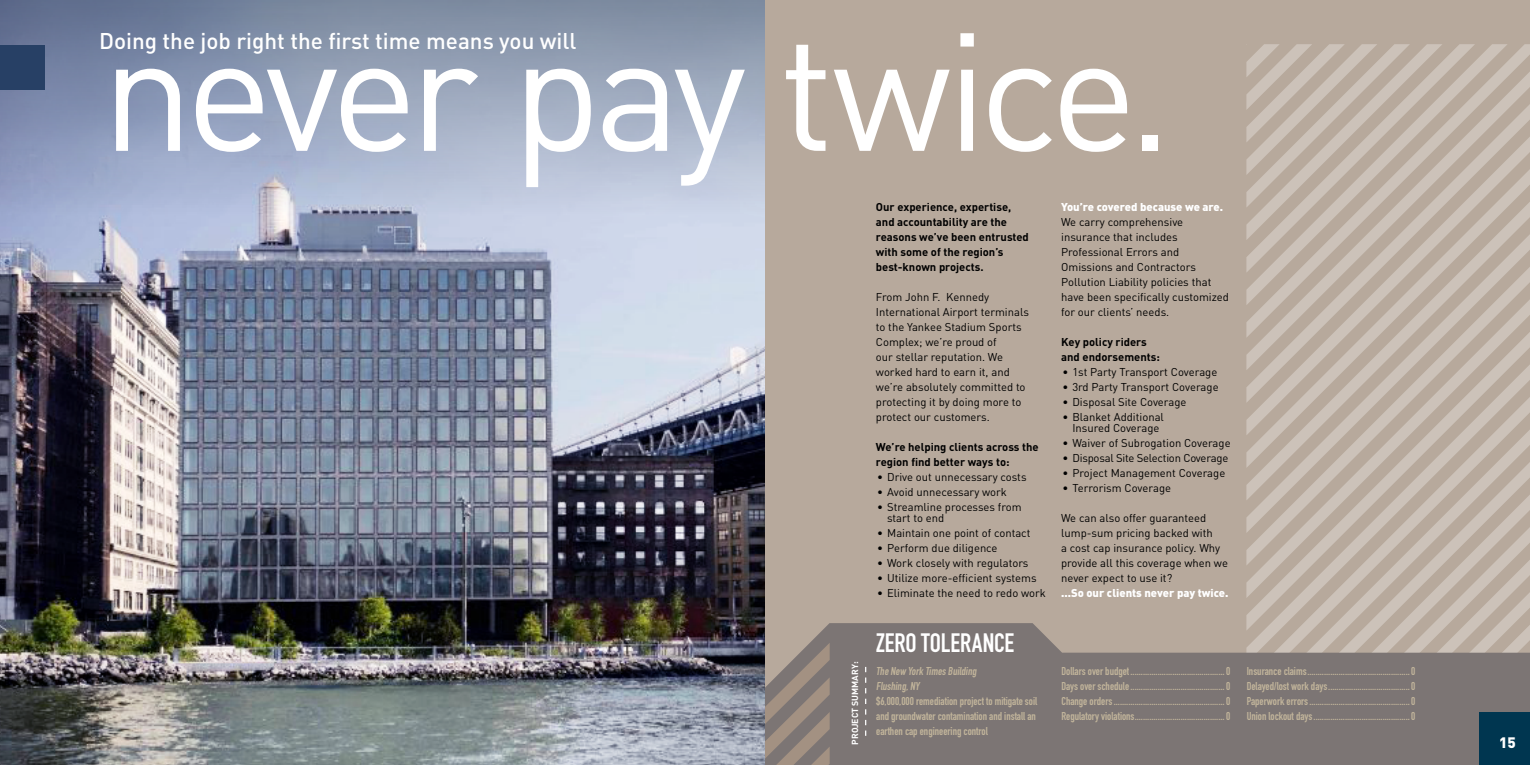
<style>
.page{position:relative;width:1530px;height:765px;background:#fff}
.page>*{position:absolute;margin:0;border:0;box-sizing:border-box;transform-origin:0 0}
.t1{font:165px "DIN Pro";letter-spacing:-.05em;color:#fff}
.t2{font:700 26.25px "DIN Condensed";letter-spacing:-.005em;color:#fff}
.t3{font:500 22.5px "DIN Pro";color:#fff}
.t4{font:900 15px "DIN Pro";color:#fff}
.t5{font:11.25px/15px "DIN Pro";color:#000}
.t6{font:700 11.25px/15px "DIN Condensed";color:#c2b59b;text-align:justify}
.t7{font:700 11.25px/15px "DIN Pro";color:#000}
.t8{font:900 11.25px "DIN Pro";color:#fff}
.t9{font:11.25px "DIN Pro";letter-spacing:-.02em;color:#000}
.t10{font:700 8.75px "DIN Pro";color:#fff}
</style>
<div class="page">
<div style="left:765px;top:0;width:765px;height:765px;background:#b7a99c"></div>
<img style="left:0;top:214px;width:765px;height:551px">
<svg style="left:1248px;top:44px;width:282px;height:17px"></svg>
<svg style="left:1246px;top:61px;width:284px;height:32px"></svg>
<svg style="left:1246px;top:93px;width:284px;height:33px"></svg>
<svg style="left:1246px;top:126px;width:284px;height:32px"></svg>
<svg style="left:1246px;top:158px;width:284px;height:33px"></svg>
<svg style="left:1246px;top:191px;width:284px;height:32px"></svg>
<svg style="left:1246px;top:223px;width:284px;height:33px"></svg>
<svg style="left:1246px;top:256px;width:284px;height:32px"></svg>
<svg style="left:1246px;top:288px;width:284px;height:33px"></svg>
<svg style="left:1246px;top:321px;width:284px;height:33px"></svg>
<svg style="left:1246px;top:354px;width:284px;height:32px"></svg>
<svg style="left:1246px;top:386px;width:284px;height:33px"></svg>
<svg style="left:1246px;top:419px;width:284px;height:32px"></svg>
<svg style="left:1246px;top:451px;width:284px;height:172px"></svg>
<svg style="left:1249px;top:484px;width:281px;height:139px"></svg>
<svg style="left:1281px;top:516px;width:249px;height:107px"></svg>
<svg style="left:1314px;top:549px;width:216px;height:74px"></svg>
<svg style="left:811px;top:623px;width:719px;height:142px;background:#857d7b"></svg>
<svg style="left:765px;top:642px;width:65px;height:123px;background:#93867e"></svg>
<div style="left:1480px;top:713px;width:50px;height:52px;background:#003650"></div>
<svg style="left:865px;top:667px;width:1px;height:69px"></svg>
<svg style="left:0;top:0;width:765px;height:214px;background:#98a4bd"></svg>
<div style="left:0;top:45px;width:45px;height:45px;background:#274065"></div>
<h3 class="t3" style="left:99px;top:25px;width:479px">Doing the job right the first time means you will</h3>
<h1 class="t1" style="left:101px;top:-21px;width:1072px">never pay twice.</h1>
<p class="t10" style="left:849px;top:745px;width:84px;rotate:-90deg">PROJECT SUMMARY:</p>
<p class="t7" style="left:876px;top:199px;width:155px">Our experience, expertise, and accountability are the reasons we’ve been entrusted with some of the region’s best-known projects.</p>
<p class="t5" style="left:876px;top:289px;width:155px">From John F. Kennedy<br>International Airport terminals to the Yankee Stadium Sports<br>Complex; we’re proud of<br>our stellar reputation. We worked hard to earn it, and we’re absolutely committed to protecting it by doing more to protect our customers.</p>
<p class="t7" style="left:876px;top:439px;width:164px">We’re helping clients across the region find better ways to:</p>
<p class="t5" style="left:877px;top:469px;width:151px">• Drive out unnecessary costs</p>
<p class="t5" style="left:877px;top:484px;width:131px">• Avoid unnecessary work</p>
<p class="t5" style="left:887px;top:501px;width:136px;line-height:11.2px;text-indent:-10px">• Streamline processes from start to end</p>
<p class="t5" style="left:877px;top:525px;width:155px">• Maintain one point of contact</p>
<p class="t5" style="left:877px;top:540px;width:122px">• Perform due diligence</p>
<p class="t5" style="left:877px;top:555px;width:153px">• Work closely with regulators</p>
<p class="t5" style="left:877px;top:570px;width:161px">• Utilize more-efficient systems</p>
<p class="t5" style="left:877px;top:585px;width:170px">• Eliminate the need to redo work</p>
<p class="t8" style="left:1061px;top:199px;width:164px">You’re covered because we are.</p>
<p class="t5" style="left:1061px;top:214px;width:169px">We carry comprehensive insurance that includes<br>Professional Errors and<br>Omissions and Contractors<br>Pollution Liability policies that have been specifically customized for our clients’ needs.</p>
<p class="t7" style="left:1061px;top:334px;width:100px">Key policy riders and endorsements:</p>
<p class="t5" style="left:1062px;top:364px;width:156px">• 1st Party Transport Coverage</p>
<p class="t5" style="left:1062px;top:379px;width:158px">• 3rd Party Transport Coverage</p>
<p class="t5" style="left:1062px;top:394px;width:126px">• Disposal Site Coverage</p>
<p class="t5" style="left:1062px;top:411px;width:103px;line-height:11.2px;text-align:center">• Blanket Additional<br>Insured Coverage</p>
<p class="t5" style="left:1062px;top:435px;width:170px">• Waiver of Subrogation Coverage</p>
<p class="t9" style="left:1062px;top:451px;width:167px">• Disposal Site Selection Coverage</p>
<p class="t5" style="left:1062px;top:465px;width:164px">• Project Management Coverage</p>
<p class="t5" style="left:1062px;top:480px;width:110px">• Terrorism Coverage</p>
<p class="t5" style="left:1061px;top:510px;width:168px">We can also offer guaranteed lump-sum pricing backed with<br>a cost cap insurance policy. Why provide all this coverage when we never expect to use it?</p>
<p class="t8" style="left:1061px;top:585px;width:169px">...So our clients never pay twice.</p>
<h2 class="t2" style="left:876px;top:625px;width:139px">ZERO TOLERANCE</h2>
<p class="t6" style="left:876px;top:663px;width:163px;text-align:left">The New York Times Building<br>Flushing,NY<br>$6,000,000 remediation project to mitigate soil and groundwater contamination and install an earthen cap engineering control</p>
<p class="t6" style="left:1061px;top:663px;width:170px">Dollars over budget.............................................0<br>Days over schedule.............................................0<br>Change orders.....................................................0<br>Regulatory violations...........................................0</p>
<p class="t6" style="left:1247px;top:663px;width:170px">Insurance claims.................................................0<br>Delayed/lost work days.......................................0<br>Paperwork errors................................................0<br>Union lockout days..............................................0</p>
<h3 class="t4" style="left:1499px;top:733px;width:18px">15</h3>
</div>
